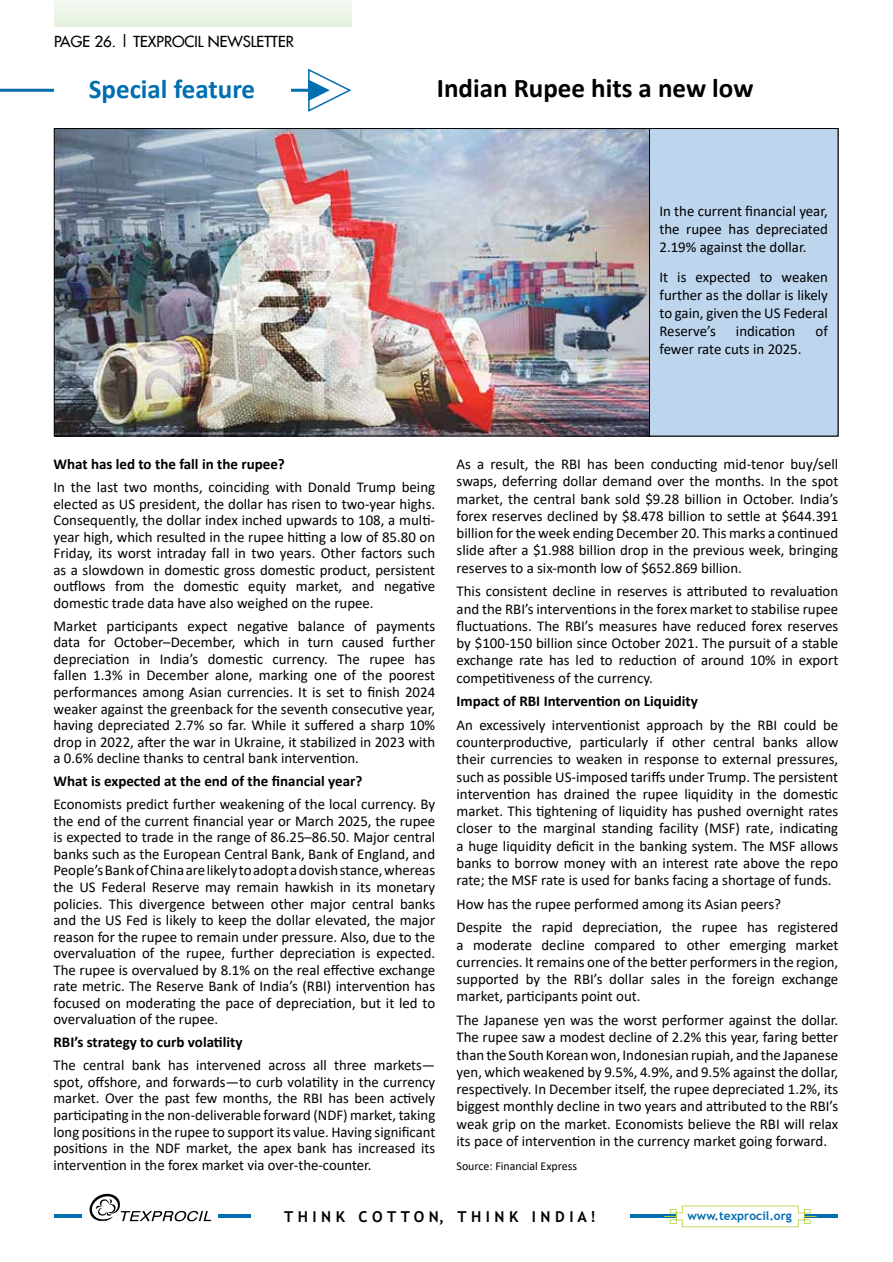
<style>
.page{position:relative;width:893px;height:1262px;background:#fff}
.page>*{position:absolute;margin:0;border:0;box-sizing:border-box;transform-origin:0 0}
.t1{font:700 27px "Calibri";color:#000}
.t2{font:700 27px "Calibri";color:#016eb1}
.t3{font:15px/16.5px "Calibri";color:#000;text-align:justify}
.t4{font:700 15px "Calibri";color:#000}
.t5{font:15px "Futura 2";color:#000}
.t6{font:700 15px "Trebuchet MS";color:#000101}
.t7{font:12px "Calibri";color:#000}
.t8{font:700 12px "Trebuchet MS";color:#016eb1}
</style>
<div class="page">
<div style="left:54px;top:0;width:297px;height:26px;background:#edf6e8"></div>
<hr style="left:55px;top:1214px;width:783px;height:3px;background:#016eb1">
<svg style="left:664px;top:1205px;width:151px;height:22px"></svg>
<div style="left:251px;top:1202px;width:378px;height:27px;background:#fff"></div>
<div style="left:83px;top:1191px;width:135px;height:32px;background:#fff"></div>
<svg style="left:89px;top:1193px;width:122px;height:29px"></svg>
<hr style="left:0;top:89px;width:328px;height:3px;background:#016eb1">
<svg style="left:307px;top:68px;width:44px;height:44px"></svg>
<div style="left:54px;top:72px;width:236px;height:34px;background:#fff"></div>
<img style="left:56px;top:130px;width:592px;height:304px">
<div style="left:649px;top:128px;width:188px;height:308px;background:#bdd6ee"></div>
<div style="left:648px;top:128px;width:190px;height:308px;border:1px solid #000"></div>
<p class="t5" style="left:54px;top:32px;width:241px">PAGE 26. | TEXPROCIL NEWSLETTER</p>
<h1 class="t2" style="left:89px;top:70px;width:168px">Special feature</h1>
<h1 class="t1" style="left:436px;top:69px;width:318px">Indian Rupee hits a new low</h1>
<p class="t3" style="left:659px;top:202px;width:170px;line-height:18px">In the current financial year, the rupee has depreciated 2.19% against the dollar.</p>
<p class="t3" style="left:659px;top:268px;width:170px;line-height:18px">It is expected to weaken further as the dollar is likely to gain, given the US Federal Reserve’s</p>
<p class="t3" style="left:735px;top:322px;width:61px">indication</p>
<p class="t3" style="left:815px;top:322px;width:14px">of</p>
<p class="t3" style="left:659px;top:340px;width:143px">fewer rate cuts in 2025.</p>
<p class="t4" style="left:53px;top:453px;width:233px">What has led to the fall in the rupee?</p>
<p class="t3" style="left:53px;top:478px;width:383px">In the last two months, coinciding with Donald Trump being elected as US president, the dollar has risen to two-year highs.<br>Consequently, the dollar index inched upwards to 108, a multi&shy;year high, which resulted in the rupee hitting a low of 85.80 on Friday, its worst intraday fall in two years. Other factors such as a slowdown in domestic gross domestic product, persistent outflows from the domestic equity market, and negative domestic trade data have also weighed on the rupee.</p>
<p class="t3" style="left:53px;top:617px;width:383px">Market participants expect negative balance of payments data for October–December, which in turn caused further depreciation in India’s domestic currency. The rupee has fallen 1.3% in December alone, marking one of the poorest performances among Asian currencies. It is set to finish 2024 weaker against the greenback for the seventh consecutive year, having depreciated 2.7% so far. While it suffered a sharp 10% drop in 2022, after the war in Ukraine, it stabilized in 2023 with a 0.6% decline thanks to central bank intervention.</p>
<p class="t4" style="left:53px;top:770px;width:310px">What is expected at the end of the financial year?</p>
<p class="t3" style="left:53px;top:795px;width:383px">Economists predict further weakening of the local currency. By the end of the current financial year or March 2025, the rupee is expected to trade in the range of 86.25–86.50. Major central banks such as the European Central Bank, Bank of England, and People’s Bank of China are likely to adopt a dovish stance, whereas the US Federal Reserve may remain hawkish in its monetary policies. This divergence between other major central banks and the US Fed is likely to keep the dollar elevated, the major reason for the rupee to remain under pressure. Also, due to the overvaluation of the rupee, further depreciation is expected.<br>The rupee is overvalued by 8.1% on the real effective exchange rate metric. The Reserve Bank of India’s (RBI) intervention has focused on moderating the pace of depreciation, but it led to overvaluation of the rupee.</p>
<p class="t4" style="left:53px;top:1031px;width:190px">RBI’s strategy to curb volatility</p>
<p class="t3" style="left:53px;top:1056px;width:383px">The central bank has intervened across all three markets— spot, offshore, and forwards—to curb volatility in the currency market. Over the past few months, the RBI has been actively participating in the non-deliverable forward (NDF) market, taking long positions in the rupee to support its value. Having significant positions in the NDF market, the apex bank has increased its intervention in the forex market via over-the-counter.</p>
<p class="t3" style="left:456px;top:455px;width:383px;line-height:17.2px">As a result, the RBI has been conducting mid-tenor buy/sell swaps, deferring dollar demand over the months. In the spot market, the central bank sold $9.28 billion in October. India’s forex reserves declined by $8.478 billion to settle at $644.391 billion for the week ending December 20. This marks a continued slide after a $1.988 billion drop in the previous week, bringing reserves to a six-month low of $652.869 billion.</p>
<p class="t3" style="left:456px;top:582px;width:383px;line-height:17.2px">This consistent decline in reserves is attributed to revaluation and the RBI’s interventions in the forex market to stabilise rupee fluctuations. The RBI’s measures have reduced forex reserves by $100-150 billion since October 2021. The pursuit of a stable exchange rate has led to reduction of around 10% in export competitiveness of the currency.</p>
<p class="t4" style="left:456px;top:690px;width:243px">Impact of RBI Intervention on Liquidity</p>
<p class="t3" style="left:456px;top:716px;width:383px;line-height:17.2px">An excessively interventionist approach by the RBI could be counterproductive, particularly if other central banks allow their currencies to weaken in response to external pressures, such as possible US-imposed tariffs under Trump. The persistent intervention has drained the rupee liquidity in the domestic market. This tightening of liquidity has pushed overnight rates closer to the marginal standing facility (MSF) rate, indicating a huge liquidity deficit in the banking system. The MSF allows banks to borrow money with an interest rate above the repo rate; the MSF rate is used for banks facing a shortage of funds.</p>
<p class="t3" style="left:456px;top:891px;width:383px;line-height:23.5px">How has the rupee performed among its Asian peers?<br>Despite the rapid depreciation, the rupee has registered</p>
<p class="t3" style="left:456px;top:935px;width:383px;line-height:17.2px">a moderate decline compared to other emerging market currencies. It remains one of the better performers in the region, supported by the RBI’s dollar sales in the foreign exchange market, participants point out.</p>
<p class="t3" style="left:456px;top:1011px;width:383px;line-height:17.2px">The Japanese yen was the worst performer against the dollar.<br>The rupee saw a modest decline of 2.2% this year, faring better than the South Korean won, Indonesian rupiah, and the Japanese yen, which weakened by 9.5%, 4.9%, and 9.5% against the dollar, respectively. In December itself, the rupee depreciated 1.2%, its biggest monthly decline in two years and attributed to the RBI’s weak grip on the market. Economists believe the RBI will relax its pace of intervention in the currency market going forward.</p>
<p class="t7" style="left:456px;top:1157px;width:122px">Source: Financial Express</p>
<p class="t6" style="left:284px;top:1207px;width:313px">T H I N K C O T T O N, T H I N K I N D I A !</p>
<p class="t8" style="left:687px;top:1208px;width:106px">www.texprocil.org</p>
</div>
